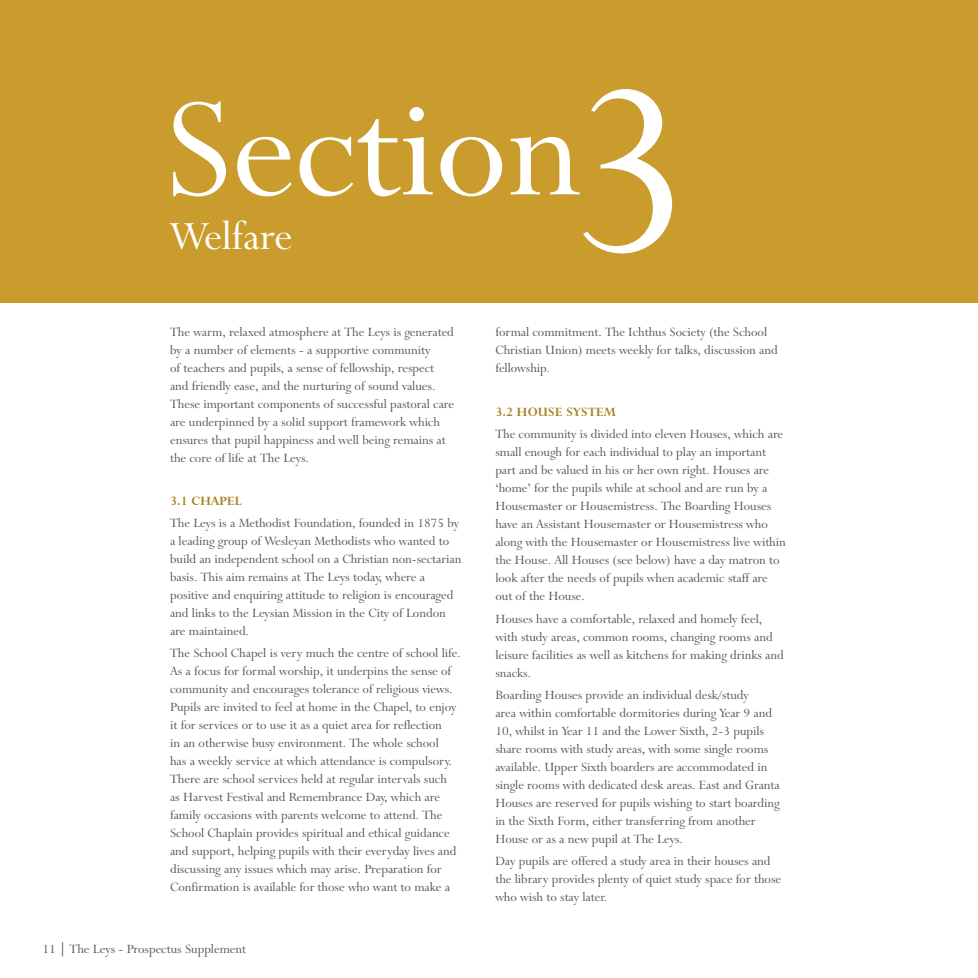
<style>
.page{position:relative;width:978px;height:978px;background:#fff}
.page>*{position:absolute;margin:0;border:0;box-sizing:border-box;transform-origin:0 0}
.t1{font:275.4px "Lapidary 333 BT";color:#fff}
.t2{font:158.1px "Lapidary 333 BT";color:#fff}
.t3{font:45px "Lapidary 333 BT";color:#fff}
.t4{font:14.25px/18px "Lapidary 333 BT";color:#57585a}
.t5{font:700 14.25px "Lapidary 333 BT";color:#aa8523}
</style>
<div class="page">
<div style="left:0;top:0;width:978px;height:303px;background:#c99c2d"></div>
<p class="t1" style="left:566px;top:17px;width:130px">3</p>
<p class="t2" style="left:164px;top:60px;width:419px">Section</p>
<p class="t3" style="left:170px;top:211px;width:123px">Welfare</p>
<p class="t4" style="left:170px;top:323px;width:286px">The warm, relaxed atmosphere at The Leys is generated by a number of elements - a supportive community<br>of teachers and pupils, a sense of fellowship, respect and friendly ease, and the nurturing of sound values.<br>These important components of successful pastoral care are underpinned by a solid support framework which ensures that pupil happiness and well being remains at the core of life at The Leys.</p>
<p class="t5" style="left:170px;top:492px;width:73px">3.1 CHAPEL</p>
<p class="t4" style="left:170px;top:514px;width:293px">The Leys is a Methodist Foundation, founded in 1875 by a leading group of Wesleyan Methodists who wanted to build an independent school on a Christian non-sectarian basis. This aim remains at The Leys today, where a positive and enquiring attitude to religion is encouraged and links to the Leysian Mission in the City of London are maintained.</p>
<p class="t4" style="left:170px;top:644px;width:292px">The School Chapel is very much the centre of school life.<br>As a focus for formal worship, it underpins the sense of community and encourages tolerance of religious views.<br>Pupils are invited to feel at home in the Chapel, to enjoy it for services or to use it as a quiet area for reflection<br>in an otherwise busy environment. The whole school<br>has a weekly service at which attendance is compulsory.<br>There are school services held at regular intervals such<br>as Harvest Festival and Remembrance Day, which are family occasions with parents welcome to attend. The School Chaplain provides spiritual and ethical guidance and support, helping pupils with their everyday lives and discussing any issues which may arise. Preparation for Confirmation is available for those who want to make a</p>
<p class="t4" style="left:43px;top:940px;width:205px">11 | The Leys - Prospectus Supplement</p>
<p class="t4" style="left:495px;top:323px;width:284px">formal commitment. The Ichthus Society (the School<br>Christian Union) meets weekly for talks, discussion and fellowship.</p>
<p class="t5" style="left:495px;top:404px;width:122px">3.2 HOUSE SYSTEM</p>
<p class="t4" style="left:495px;top:425px;width:292px">The community is divided into eleven Houses, which are small enough for each individual to play an important part and be valued in his or her own right. Houses are ‘home’ for the pupils while at school and are run by a Housemaster or Housemistress. The Boarding Houses have an Assistant Housemaster or Housemistress who along with the Housemaster or Housemistress live within the House. All Houses (see below) have a day matron to look after the needs of pupils when academic staff are out of the House.</p>
<p class="t4" style="left:495px;top:610px;width:290px">Houses have a comfortable, relaxed and homely feel, with study areas, common rooms, changing rooms and leisure facilities as well as kitchens for making drinks and snacks.</p>
<p class="t4" style="left:495px;top:686px;width:286px">Boarding Houses provide an individual desk/study<br>area within comfortable dormitories during Year 9 and 10, whilst in Year 11 and the Lower Sixth, 2-3 pupils share rooms with study areas, with some single rooms available. Upper Sixth boarders are accommodated in single rooms with dedicated desk areas. East and Granta Houses are reserved for pupils wishing to start boarding in the Sixth Form, either transferring from another House or as a new pupil at The Leys.</p>
<p class="t4" style="left:495px;top:852px;width:287px">Day pupils are offered a study area in their houses and the library provides plenty of quiet study space for those who wish to stay later.</p>
</div>
